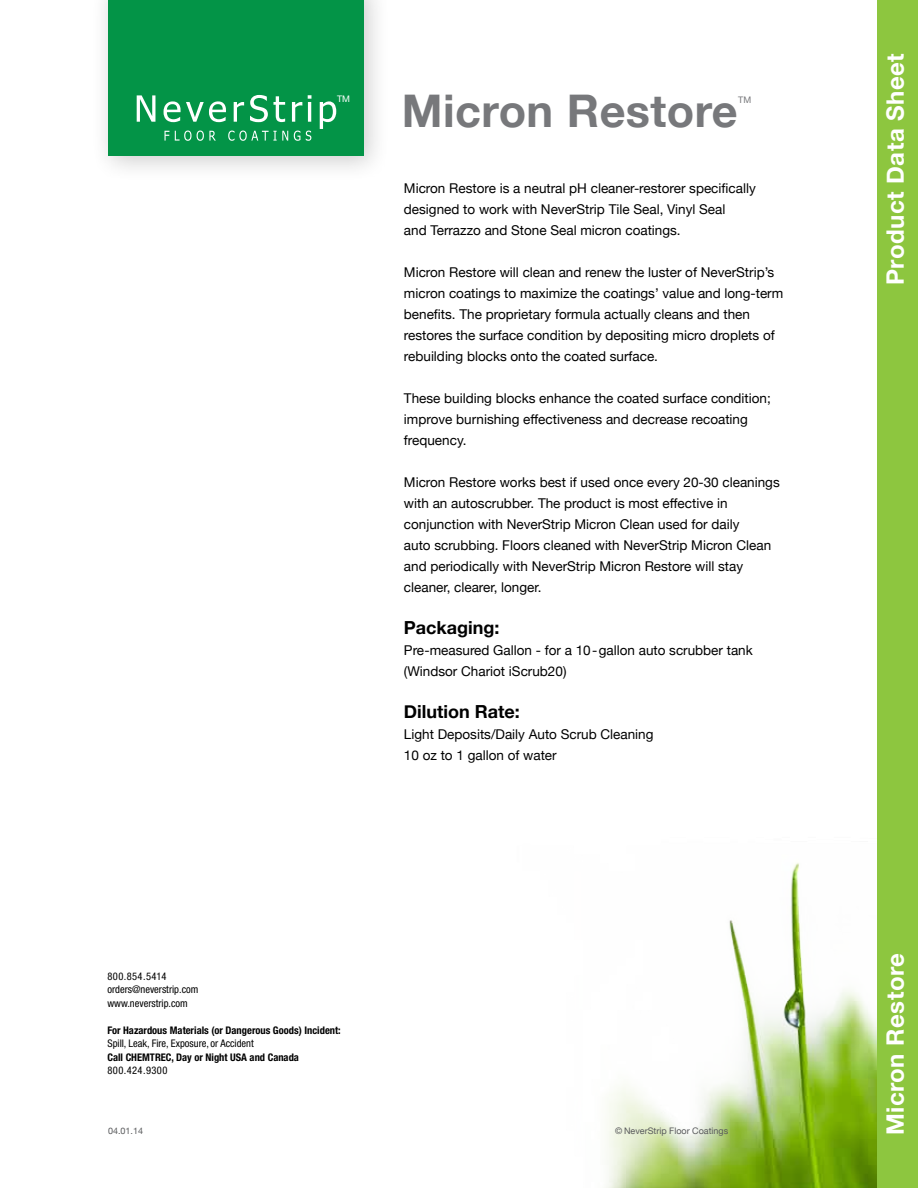
<style>
.page{position:relative;width:918px;height:1188px;background:#fff}
.page>*{position:absolute;margin:0;border:0;box-sizing:border-box;transform-origin:0 0}
.t1{font:700 45px "Helvetica Neue";letter-spacing:.01em;color:#77787b}
.t2{font:700 24px "Helvetica Neue";letter-spacing:.02em;color:#fff}
.t3{font:700 18px "Helvetica Neue";color:#000}
.t4{font:13.5px/21px "Helvetica Neue";color:#000}
.t5{font:condensed 10.5px/13.5px "Helvetica Neue";color:#000}
.t6{font:700 condensed 10.5px "Helvetica Neue";color:#000}
.t7{font:condensed 10.5px "Helvetica Neue";letter-spacing:.04em;color:#000}
.t8{font:9px "Helvetica Neue";color:#58595b}
.t9{font:9px "Helvetica Neue";color:#77787b}
.t10{font:9px "Helvetica Neue";color:#fff}
</style>
<div class="page">
<img style="left:606px;top:60px;width:272px;height:1128px">
<div style="left:878px;top:0;width:40px;height:1188px;background:#8dc63f"></div>
<div style="left:90px;top:0;width:301px;height:183px;background:#000;opacity:.2"></div>
<div style="left:108px;top:0;width:256px;height:156px;background:#039447"></div>
<svg style="left:137px;top:95px;width:18px;height:27px"></svg>
<svg style="left:164px;top:101px;width:62px;height:21px"></svg>
<svg style="left:234px;top:102px;width:10px;height:20px"></svg>
<svg style="left:250px;top:95px;width:35px;height:27px"></svg>
<svg style="left:292px;top:102px;width:10px;height:20px"></svg>
<svg style="left:308px;top:95px;width:3px;height:4px"></svg>
<hr style="left:308px;top:102px;width:3px;height:20px;background:#fff">
<svg style="left:320px;top:101px;width:16px;height:28px"></svg>
<svg style="left:165px;top:131px;width:4px;height:10px"></svg>
<svg style="left:175px;top:131px;width:41px;height:10px"></svg>
<svg style="left:228px;top:131px;width:60px;height:10px"></svg>
<svg style="left:294px;top:131px;width:6px;height:10px"></svg>
<svg style="left:306px;top:131px;width:5px;height:10px"></svg>
<p class="t10" style="left:337px;top:92px;width:15px">TM</p>
<h1 class="t1" style="left:402px;top:75px;width:337px">Micron Restore</h1>
<p class="t9" style="left:738px;top:93px;width:15px">TM</p>
<p class="t4" style="left:404px;top:178px;width:353px">Micron Restore is a neutral pH cleaner-restorer specifically designed to work with NeverStrip Tile Seal, Vinyl Seal<br>and Terrazzo and Stone Seal micron coatings.</p>
<p class="t4" style="left:404px;top:262px;width:381px">Micron Restore will clean and renew the luster of NeverStrip’s micron coatings to maximize the coatings’ value and long-term benefits. The proprietary formula actually cleans and then restores the surface condition by depositing micro droplets of rebuilding blocks onto the coated surface.</p>
<p class="t4" style="left:404px;top:388px;width:368px">These building blocks enhance the coated surface condition; improve burnishing effectiveness and decrease recoating frequency.</p>
<p class="t4" style="left:404px;top:472px;width:377px">Micron Restore works best if used once every 20-30 cleanings with an autoscrubber. The product is most effective in conjunction with NeverStrip Micron Clean used for daily<br>auto scrubbing. Floors cleaned with NeverStrip Micron Clean and periodically with NeverStrip Micron Restore will stay cleaner, clearer, longer.</p>
<h3 class="t3" style="left:404px;top:613px;width:97px">Packaging:</h3>
<p class="t4" style="left:404px;top:640px;width:350px">Pre-measured Gallon - for a 10-gallon auto scrubber tank (Windsor Chariot iScrub20)</p>
<h3 class="t3" style="left:404px;top:697px;width:117px">Dilution Rate:</h3>
<p class="t4" style="left:404px;top:724px;width:251px">Light Deposits/Daily Auto Scrub Cleaning<br>10 oz to 1 gallon of water</p>
<p class="t5" style="left:107px;top:969px;width:92px">800.854.5414 orders@neverstrip.com www.neverstrip.com</p>
<p class="t6" style="left:107px;top:1024px;width:235px">For Hazardous Materials (or Dangerous Goods) Incident:</p>
<p class="t5" style="left:107px;top:1037px;width:148px">Spill, Leak, Fire, Exposure, or Accident</p>
<p class="t6" style="left:107px;top:1051px;width:193px">Call CHEMTREC, Day or Night USA and Canada</p>
<p class="t7" style="left:107px;top:1064px;width:62px">800.424.9300</p>
<p class="t8" style="left:108px;top:1124px;width:37px">04.01.14</p>
<p class="t8" style="left:615px;top:1124px;width:114px">© NeverStrip Floor Coatings</p>
<h2 class="t2" style="left:876px;top:285px;width:233px;rotate:-90deg">Product Data Sheet</h2>
<h2 class="t2" style="left:877px;top:1135px;width:184px;rotate:-90deg">Micron Restore</h2>
</div>
